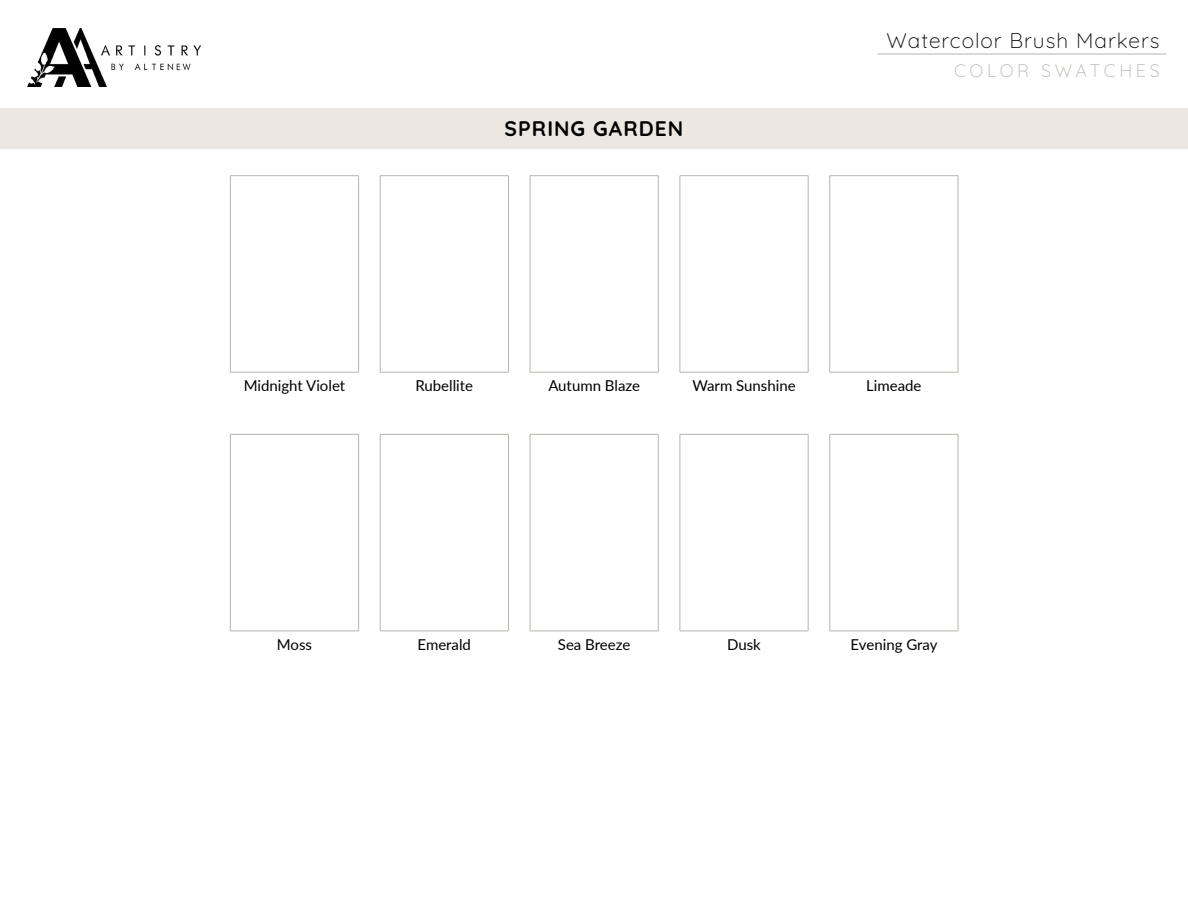
<style>
.page{position:relative;width:1188px;height:918px;background:#fff}
.page>*{position:absolute;margin:0;border:0;box-sizing:border-box;transform-origin:0 0}
.t1{font:300 21px "Quicksand";letter-spacing:.05em;color:#000}
.t2{font:700 21px "Quicksand";letter-spacing:.05em;color:#000}
.t3{font:300 18px "Quicksand";letter-spacing:.2em;color:#b9b3ae}
.t4{font:15px "Lato";color:#000}
</style>
<div class="page">
<hr style="left:878px;top:54px;width:288px;height:1px;background:#b9b3ae">
<img style="left:27px;top:29px;width:174px;height:57px">
<hr style="left:230px;top:175px;width:129px;height:1px;background:#b9b3ae">
<hr style="left:230px;top:176px;width:1px;height:196px;background:#b9b3ae">
<hr style="left:358px;top:176px;width:1px;height:196px;background:#b9b3ae">
<hr style="left:380px;top:175px;width:129px;height:1px;background:#b9b3ae">
<hr style="left:380px;top:176px;width:1px;height:196px;background:#b9b3ae">
<hr style="left:508px;top:176px;width:1px;height:196px;background:#b9b3ae">
<hr style="left:530px;top:175px;width:128px;height:1px;background:#b9b3ae">
<hr style="left:530px;top:176px;width:1px;height:196px;background:#b9b3ae">
<hr style="left:658px;top:176px;width:1px;height:196px;background:#b9b3ae">
<hr style="left:680px;top:175px;width:128px;height:1px;background:#b9b3ae">
<hr style="left:680px;top:176px;width:1px;height:196px;background:#b9b3ae">
<hr style="left:808px;top:176px;width:1px;height:196px;background:#b9b3ae">
<hr style="left:830px;top:175px;width:128px;height:1px;background:#b9b3ae">
<hr style="left:830px;top:176px;width:1px;height:196px;background:#b9b3ae">
<hr style="left:958px;top:176px;width:1px;height:196px;background:#b9b3ae">
<hr style="left:230px;top:372px;width:129px;height:1px;background:#b9b3ae">
<hr style="left:380px;top:372px;width:129px;height:1px;background:#b9b3ae">
<hr style="left:530px;top:372px;width:128px;height:1px;background:#b9b3ae">
<hr style="left:680px;top:372px;width:128px;height:1px;background:#b9b3ae">
<hr style="left:830px;top:372px;width:128px;height:1px;background:#b9b3ae">
<hr style="left:230px;top:434px;width:129px;height:1px;background:#b9b3ae">
<hr style="left:230px;top:435px;width:1px;height:196px;background:#b9b3ae">
<hr style="left:358px;top:435px;width:1px;height:196px;background:#b9b3ae">
<hr style="left:380px;top:434px;width:129px;height:1px;background:#b9b3ae">
<hr style="left:380px;top:435px;width:1px;height:196px;background:#b9b3ae">
<hr style="left:508px;top:435px;width:1px;height:196px;background:#b9b3ae">
<hr style="left:530px;top:434px;width:128px;height:1px;background:#b9b3ae">
<hr style="left:530px;top:435px;width:1px;height:196px;background:#b9b3ae">
<hr style="left:658px;top:435px;width:1px;height:196px;background:#b9b3ae">
<hr style="left:680px;top:434px;width:128px;height:1px;background:#b9b3ae">
<hr style="left:680px;top:435px;width:1px;height:196px;background:#b9b3ae">
<hr style="left:808px;top:435px;width:1px;height:196px;background:#b9b3ae">
<hr style="left:830px;top:434px;width:128px;height:1px;background:#b9b3ae">
<hr style="left:830px;top:435px;width:1px;height:196px;background:#b9b3ae">
<hr style="left:958px;top:435px;width:1px;height:196px;background:#b9b3ae">
<hr style="left:230px;top:631px;width:129px;height:1px;background:#b9b3ae">
<hr style="left:380px;top:631px;width:129px;height:1px;background:#b9b3ae">
<hr style="left:530px;top:631px;width:128px;height:1px;background:#b9b3ae">
<hr style="left:680px;top:631px;width:128px;height:1px;background:#b9b3ae">
<hr style="left:830px;top:631px;width:128px;height:1px;background:#b9b3ae">
<div style="left:0;top:108px;width:1188px;height:40px;background:#ece7e0"></div>
<h1 class="t2" style="left:505px;top:111px;width:180px">SPRING GARDEN</h1>
<h1 class="t1" style="left:887px;top:24px;width:275px">Watercolor Brush Markers</h1>
<p class="t3" style="left:954px;top:56px;width:207px">COLOR SWATCHES</p>
<p class="t4" style="left:244px;top:375px;width:103px">Midnight Violet</p>
<p class="t4" style="left:415px;top:375px;width:59px">Rubellite</p>
<p class="t4" style="left:548px;top:375px;width:93px">Autumn Blaze</p>
<p class="t4" style="left:692px;top:375px;width:105px">Warm Sunshine</p>
<p class="t4" style="left:866px;top:375px;width:57px">Limeade</p>
<p class="t4" style="left:277px;top:634px;width:37px">Moss</p>
<p class="t4" style="left:418px;top:634px;width:55px">Emerald</p>
<p class="t4" style="left:558px;top:634px;width:74px">Sea Breeze</p>
<p class="t4" style="left:727px;top:634px;width:35px">Dusk</p>
<p class="t4" style="left:851px;top:634px;width:88px">Evening Gray</p>
</div>
